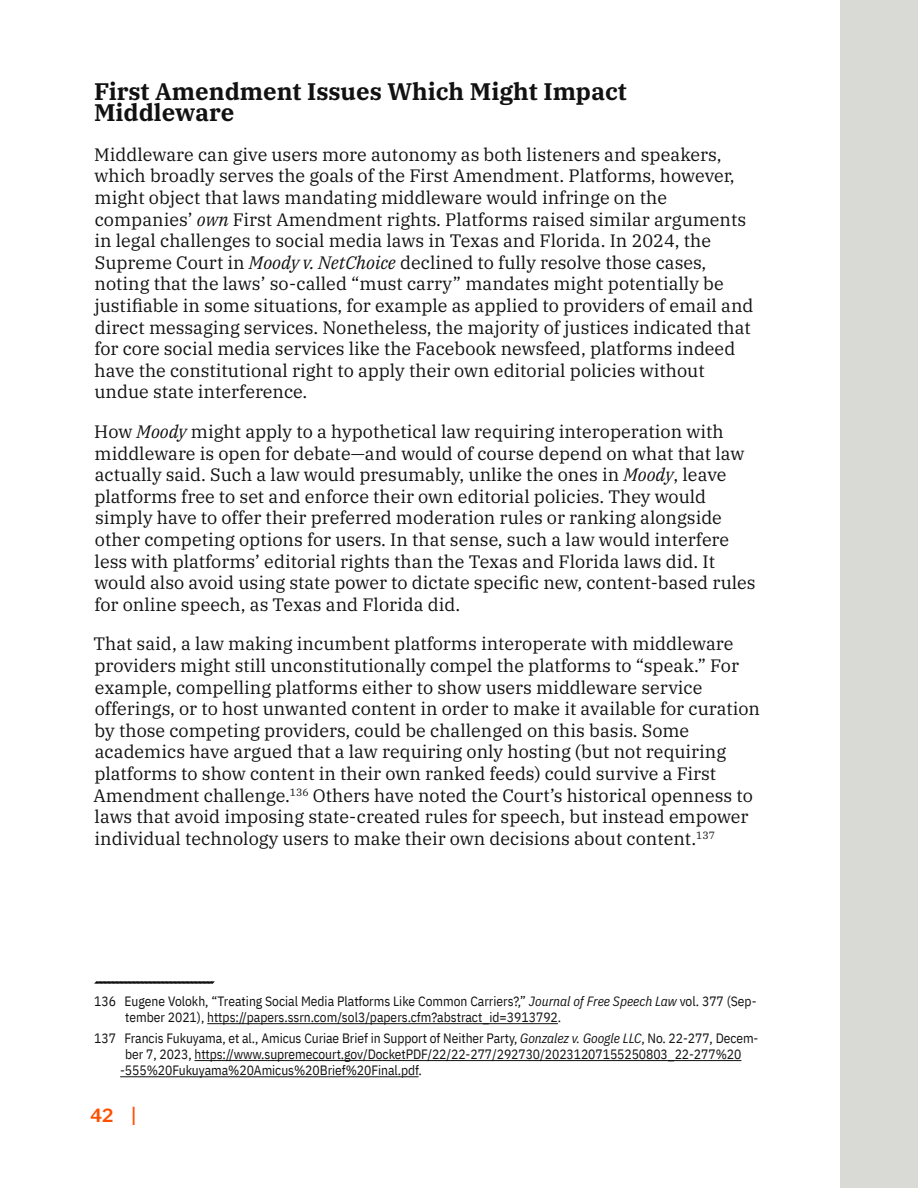
<style>
.page{position:relative;width:918px;height:1188px;background:#fff}
.page>*{position:absolute;margin:0;border:0;box-sizing:border-box;transform-origin:0 0}
.Body_-_No_Hyphen{font:700 24px/21.6px "IBM Plex Serif";color:#111}
.Body_-_No_Hyphen-2{font:18px/21.6px "IBM Plex Serif";color:#111}
.t1{font:600 18px "Libre Franklin";color:#ff4f00}
.Footnote{font:13.5px/16.2px "IBM Plex Sans Cond";letter-spacing:-.005em;color:#111}
.s1{font-style:italic}
</style>
<div class="page">
<div style="left:840px;top:0;width:78px;height:1188px;background:#d9d9d6"></div>
<svg style="left:94px;top:981px;width:121px;height:3px"></svg>
<hr style="left:207px;top:1023px;width:351px;height:1px;background:#111">
<hr style="left:195px;top:1060px;width:546px;height:1px;background:#111">
<hr style="left:120px;top:1076px;width:299px;height:1px;background:#111">
<p class="Body_-_No_Hyphen" style="left:94px;top:78px;width:534px">First Amendment Issues Which Might Impact<br>Middleware</p>
<p class="Body_-_No_Hyphen-2" style="left:94px;top:142px;width:661px">Middleware can give users more autonomy as both listeners and speakers, which broadly serves the goals of the First Amendment. Platforms, however, might object that laws mandating middleware would infringe on the companies’ <span class="s1">own</span> First Amendment rights. Platforms raised similar arguments in legal challenges to social media laws in Texas and Florida. In 2024, the Supreme Court in <span class="s1">Moody v. NetChoice</span> declined to fully resolve those cases, noting that the laws’ so-called “must carry” mandates might potentially be justifiable in some situations, for example as applied to providers of email and direct messaging services. Nonetheless, the majority of justices indicated that for core social media services like the Facebook newsfeed, platforms indeed have the constitutional right to apply their own editorial policies without undue state interference.</p>
<p class="Body_-_No_Hyphen-2" style="left:94px;top:419px;width:663px">How <span class="s1">Moody</span> might apply to a hypothetical law requiring interoperation with middleware is open for debate—and would of course depend on what that law actually said. Such a law would presumably, unlike the ones in <span class="s1">Moody</span>, leave platforms free to set and enforce their own editorial policies. They would simply have to offer their preferred moderation rules or ranking alongside other competing options for users. In that sense, such a law would interfere less with platforms’ editorial rights than the Texas and Florida laws did. It would also avoid using state power to dictate specific new, content-based rules for online speech, as Texas and Florida did.</p>
<p class="Body_-_No_Hyphen-2" style="left:93px;top:632px;width:668px">That said, a law making incumbent platforms interoperate with middleware providers might still unconstitutionally compel the platforms to “speak.” For example, compelling platforms either to show users middleware service offerings, or to host unwanted content in order to make it available for curation by those competing providers, could be challenged on this basis. Some academics have argued that a law requiring only hosting (but not requiring platforms to show content in their own ranked feeds) could survive a First Amendment challenge.<sup>136</sup> Others have noted the Court’s historical openness to laws that avoid imposing state-created rules for speech, but instead empower individual technology users to make their own decisions about content.<sup>137</sup></p>
<p class="Footnote" style="left:125px;top:992px;width:633px;text-indent:-31px">136 Eugene Volokh, “Treating Social Media Platforms Like Common Carriers?,” <span class="s1">Journal of Free Speech Law</span> vol. 377 (Sep&shy;tember 2021), https://papers.ssrn.com/sol3/papers.cfm?abstract_id=3913792.</p>
<p class="Footnote" style="left:94px;top:1029px;width:666px">137 Francis Fukuyama, et al., Amicus Curiae Brief in Support of Neither Party, <span class="s1">Gonzalez v. Google LLC</span>, No. 22-277, Decem-</p>
<p class="Footnote" style="left:125px;top:1045px;width:618px">ber 7, 2023, https://www.supremecourt.gov/DocketPDF/22/22-277/292730/20231207155250803_22-277%20</p>
<p class="Footnote" style="left:120px;top:1061px;width:303px">-555%20Fukuyama%20Amicus%20Brief%20Final.pdf.</p>
<p class="t1" style="left:90px;top:1105px;width:48px">42 |</p>
</div>
